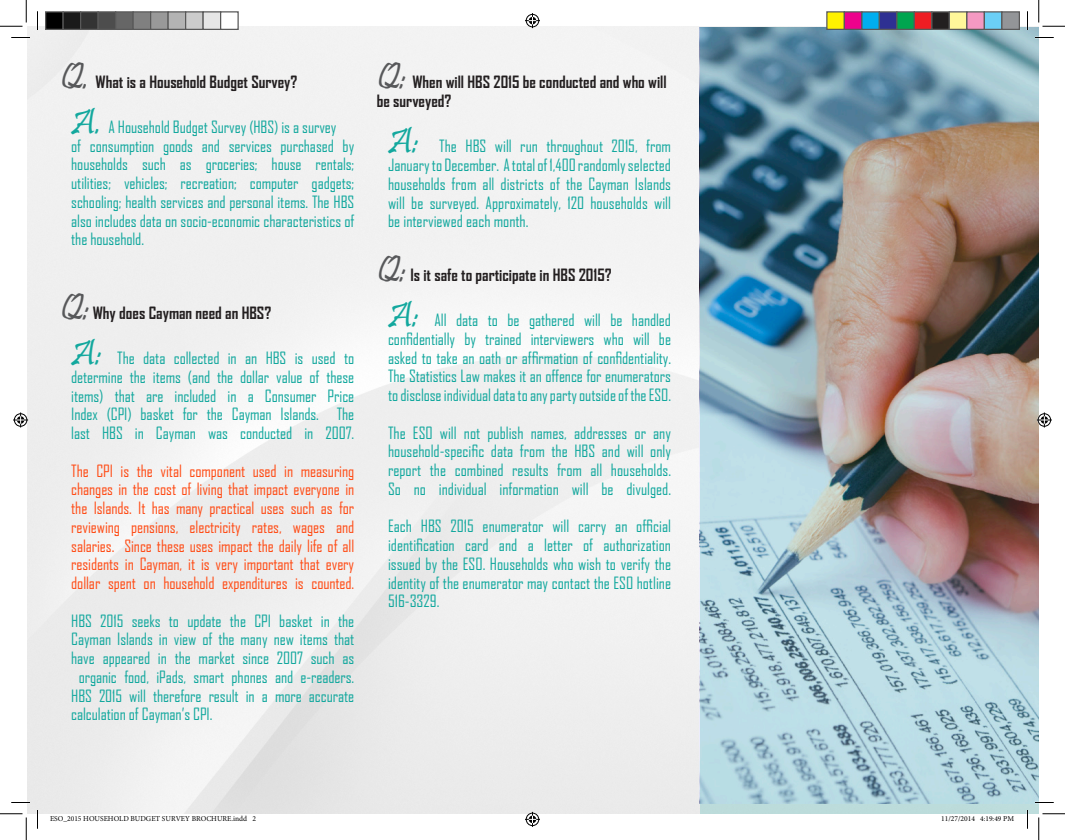
<style>
.page{position:relative;width:1065px;height:840px;background:#fff}
.page>*{position:absolute;margin:0;border:0;box-sizing:border-box;transform-origin:0 0}
.t1{font:37.5px "Pristina";color:#57585a}
.t2{font:37.5px "Pristina";color:#13a89e}
.t3{font:16.25px/18.8px "Agency FB";letter-spacing:-.005em;color:#13a89e;text-align:justify}
.t4{font:16.25px/18.8px "Agency FB";letter-spacing:-.005em;color:#ff4d17;text-align:justify}
.t5{font:700 16.25px/19.5px "Agency FB";color:#231f20}
.t6{font:7.5px "Minion Pro";color:#000}
</style>
<div class="page">
<img style="left:27px;top:26px;width:1012px;height:788px">
<img style="left:700px;top:27px;width:339px;height:787px">
<svg style="left:11px;top:37px;width:19px;height:1px"></svg>
<svg style="left:1035px;top:37px;width:19px;height:1px"></svg>
<svg style="left:11px;top:802px;width:19px;height:1px"></svg>
<svg style="left:1035px;top:802px;width:19px;height:1px"></svg>
<svg style="left:37px;top:11px;width:1px;height:19px"></svg>
<svg style="left:37px;top:810px;width:1px;height:19px"></svg>
<svg style="left:1027px;top:11px;width:1px;height:19px"></svg>
<svg style="left:1027px;top:810px;width:1px;height:19px"></svg>
<svg style="left:0;top:0;width:27px;height:27px"></svg>
<svg style="left:0;top:814px;width:27px;height:26px"></svg>
<svg style="left:1039px;top:0;width:26px;height:27px"></svg>
<svg style="left:1039px;top:814px;width:26px;height:26px"></svg>
<svg style="left:525px;top:13px;width:15px;height:15px"></svg>
<svg style="left:525px;top:812px;width:15px;height:15px"></svg>
<svg style="left:13px;top:412px;width:15px;height:16px"></svg>
<svg style="left:1037px;top:412px;width:15px;height:16px"></svg>
<div style="left:46px;top:12px;width:17px;height:17px;background:#000"></div>
<div style="left:45px;top:11px;width:19px;height:19px;border:1px solid #595959"></div>
<div style="left:63px;top:12px;width:18px;height:17px;background:#1a1a1a"></div>
<div style="left:62px;top:11px;width:19px;height:19px;border:1px solid #595959"></div>
<div style="left:81px;top:12px;width:17px;height:17px;background:#333"></div>
<div style="left:80px;top:11px;width:19px;height:19px;border:1px solid #595959"></div>
<div style="left:98px;top:12px;width:18px;height:17px;background:#4d4d4d"></div>
<div style="left:98px;top:11px;width:18px;height:19px;border:1px solid #595959"></div>
<div style="left:116px;top:12px;width:17px;height:17px;background:#666"></div>
<div style="left:115px;top:11px;width:19px;height:19px;border:1px solid #595959"></div>
<div style="left:133px;top:12px;width:18px;height:17px;background:#808080"></div>
<div style="left:132px;top:11px;width:19px;height:19px;border:1px solid #595959"></div>
<div style="left:151px;top:12px;width:17px;height:17px;background:#999"></div>
<div style="left:150px;top:11px;width:19px;height:19px;border:1px solid #595959"></div>
<div style="left:168px;top:12px;width:18px;height:17px;background:#b3b3b3"></div>
<div style="left:168px;top:11px;width:18px;height:19px;border:1px solid #595959"></div>
<div style="left:186px;top:12px;width:17px;height:17px;background:#ccc"></div>
<div style="left:185px;top:11px;width:19px;height:19px;border:1px solid #595959"></div>
<div style="left:203px;top:12px;width:18px;height:17px;background:#e6e6e6"></div>
<div style="left:202px;top:11px;width:19px;height:19px;border:1px solid #595959"></div>
<div style="left:221px;top:12px;width:17px;height:17px;background:#fff"></div>
<div style="left:220px;top:11px;width:19px;height:19px;border:1px solid #595959"></div>
<div style="left:827px;top:12px;width:17px;height:17px;background:#fff101"></div>
<div style="left:826px;top:11px;width:19px;height:19px;border:1px solid #595959"></div>
<div style="left:844px;top:12px;width:18px;height:17px;background:#ed028c"></div>
<div style="left:844px;top:11px;width:18px;height:19px;border:1px solid #595959"></div>
<div style="left:862px;top:12px;width:17px;height:17px;background:#00aeef"></div>
<div style="left:861px;top:11px;width:19px;height:19px;border:1px solid #595959"></div>
<div style="left:879px;top:12px;width:18px;height:17px;background:#2e3092"></div>
<div style="left:879px;top:11px;width:19px;height:19px;border:1px solid #595959"></div>
<div style="left:897px;top:12px;width:17px;height:17px;background:#00a54f"></div>
<div style="left:896px;top:11px;width:19px;height:19px;border:1px solid #595959"></div>
<div style="left:914px;top:12px;width:18px;height:17px;background:#ee1d23"></div>
<div style="left:914px;top:11px;width:18px;height:19px;border:1px solid #595959"></div>
<div style="left:932px;top:12px;width:17px;height:17px;background:#231f20"></div>
<div style="left:931px;top:11px;width:19px;height:19px;border:1px solid #595959"></div>
<div style="left:949px;top:12px;width:18px;height:17px;background:#fff79a"></div>
<div style="left:949px;top:11px;width:19px;height:19px;border:1px solid #595959"></div>
<div style="left:967px;top:12px;width:17px;height:17px;background:#f499c2"></div>
<div style="left:966px;top:11px;width:19px;height:19px;border:1px solid #595959"></div>
<div style="left:984px;top:12px;width:18px;height:17px;background:#6bcff6"></div>
<div style="left:984px;top:11px;width:18px;height:19px;border:1px solid #595959"></div>
<div style="left:1002px;top:12px;width:17px;height:17px;background:#939598"></div>
<div style="left:1001px;top:11px;width:19px;height:19px;border:1px solid #595959"></div>
<svg style="left:942px;top:780px;width:72px;height:34px"></svg>
<p class="t1" style="left:60px;top:55px;width:32px">Q.</p>
<p class="t5" style="left:96px;top:72px;width:203px">What is a Household Budget Survey?</p>
<p class="t2" style="left:71px;top:100px;width:33px">A.</p>
<p class="t3" style="left:108px;top:117px;width:230px">A Household Budget Survey (HBS) is a survey</p>
<p class="t3" style="left:71px;top:136px;width:285px">of consumption goods and services purchased by households such as groceries; house rentals; utilities; vehicles; recreation; computer gadgets; schooling; health services and personal items. The HBS also includes data on socio-economic characteristics of the household.</p>
<p class="t1" style="left:60px;top:287px;width:32px">Q:</p>
<p class="t5" style="left:93px;top:303px;width:180px">Why does Cayman need an HBS?</p>
<p class="t2" style="left:71px;top:332px;width:33px">A:</p>
<p class="t3" style="left:71px;top:348px;width:285px;text-indent:46px">The data collected in an HBS is used to determine the items (and the dollar value of these items) that are included in a Consumer Price Index (CPI) basket for the Cayman Islands. The last HBS in Cayman was conducted in 2007.</p>
<p class="t4" style="left:71px;top:461px;width:285px">The CPI is the vital component used in measuring changes in the cost of living that impact everyone in the Islands. It has many practical uses such as for reviewing pensions, electricity rates, wages and salaries. Since these uses impact the daily life of all residents in Cayman, it is very important that every dollar spent on household expenditures is counted.</p>
<p class="t3" style="left:71px;top:611px;width:285px">HBS 2015 seeks to update the CPI basket in the</p>
<p class="t3" style="left:71px;top:630px;width:285px">Cayman Islands in view of the many new items that</p>
<p class="t3" style="left:71px;top:648px;width:285px">have appeared in the market since 2007 such as</p>
<p class="t3" style="left:79px;top:667px;width:277px">organic food, iPads, smart phones and e-readers.</p>
<p class="t3" style="left:71px;top:686px;width:285px">HBS 2015 will therefore result in a more accurate</p>
<p class="t3" style="left:71px;top:705px;width:143px">calculation of Cayman’s CPI.</p>
<p class="t1" style="left:377px;top:55px;width:32px">Q:</p>
<p class="t5" style="left:377px;top:72px;width:291px;text-indent:36px">When will HBS 2015 be conducted and who will be surveyed?</p>
<p class="t2" style="left:388px;top:120px;width:33px">A:</p>
<p class="t3" style="left:388px;top:137px;width:285px;text-indent:51px">The HBS will run throughout 2015, from January to December. A total of 1,400 randomly selected households from all districts of the Cayman Islands will be surveyed. Approximately, 120 households will be interviewed each month.</p>
<p class="t1" style="left:377px;top:249px;width:32px">Q:</p>
<p class="t5" style="left:410px;top:265px;width:203px">Is it safe to participate in HBS 2015?</p>
<p class="t2" style="left:388px;top:294px;width:33px">A:</p>
<p class="t3" style="left:388px;top:310px;width:285px;text-indent:46px">All data to be gathered will be handled confidentially by trained interviewers who will be asked to take an oath or affirmation of confidentiality.<br>The Statistics Law makes it an offence for enumerators to disclose individual data to any party outside of the ESO.</p>
<p class="t3" style="left:388px;top:423px;width:285px">The ESO will not publish names, addresses or any household-specific data from the HBS and will only report the combined results from all households.<br>So no individual information will be divulged.</p>
<p class="t3" style="left:388px;top:517px;width:285px">Each HBS 2015 enumerator will carry an official identification card and a letter of authorization issued by the ESO. Households who wish to verify the identity of the enumerator may contact the ESO hotline 516-3329.</p>
<p class="t6" style="left:50px;top:814px;width:207px">ESO_2015 HOUSEHOLD BUDGET SURVEY BROCHURE.indd 2</p>
<p class="t6" style="left:941px;top:814px;width:74px">11/27/2014 4:19:49 PM</p>
</div>
